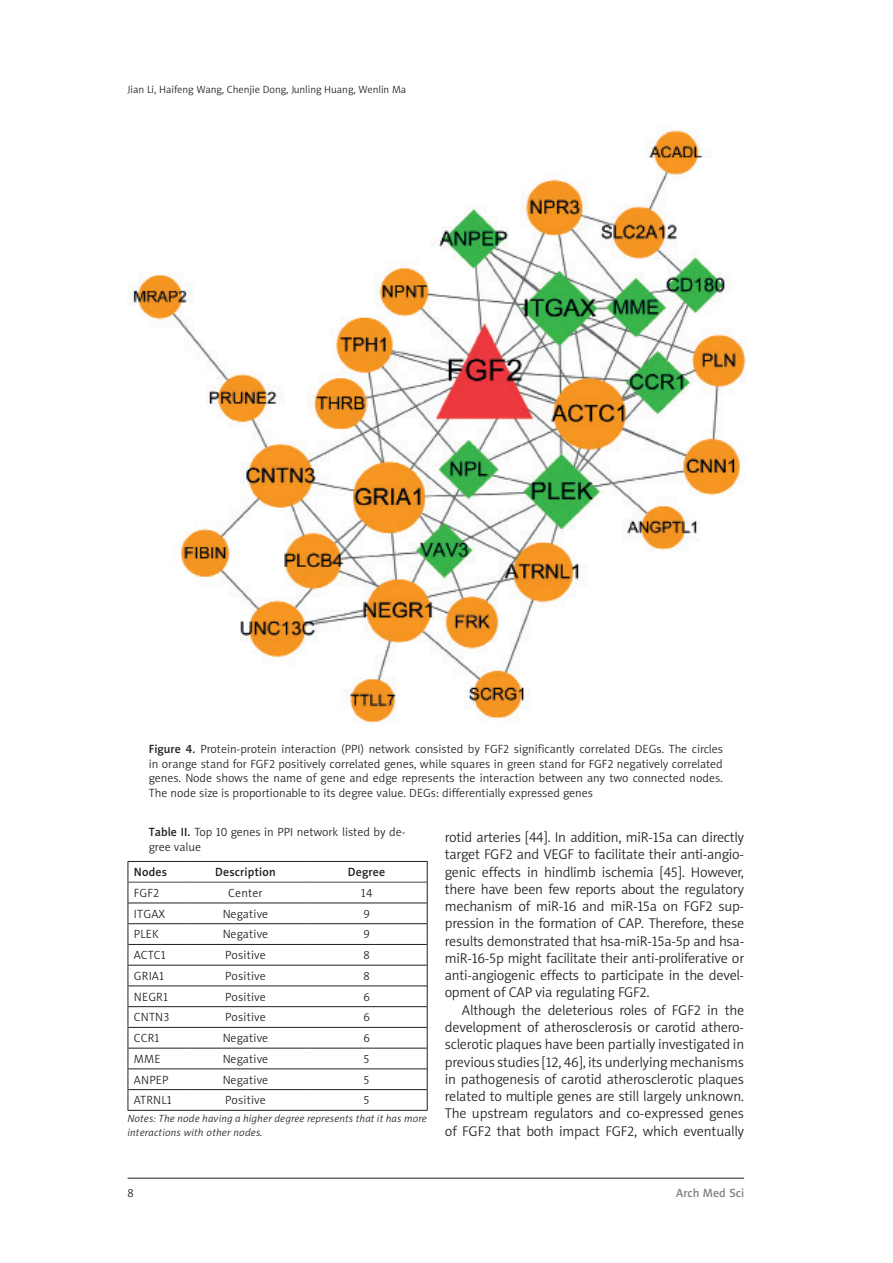
<style>
.page{position:relative;width:893px;height:1263px;background:#fff}
.page>*{position:absolute;margin:0;border:0;box-sizing:border-box;transform-origin:0 0}
.t1{font:14.25px/17.2px "Naomi Sans EFN Light";letter-spacing:-.015em;color:#231f20;text-align:justify}
.t2{font:12px/14.4px "Naomi Sans EFN Light";letter-spacing:.015em;color:#231f20;text-align:justify}
.t3{font:12px "Naomi Sans EFN Medium";letter-spacing:.015em;color:#231f20}
.t4{font:12px "Naomi Sans EFN Medium";color:#808285}
.t5{font:italic 10.5px/13.5px "Naomi Sans EFN Light";letter-spacing:.015em;color:#231f20}
.t6{font:10.5px "Naomi Sans EFN Light";color:#231f20}
.s1{font-family:"Naomi Sans EFN Medium"}
</style>
<div class="page">
<hr style="left:128px;top:1178px;width:616px;height:1px;background:#231f20">
<img style="left:128px;top:128px;width:618px;height:596px">
<hr style="left:128px;top:903px;width:57px;height:1px;background:#231f20">
<hr style="left:185px;top:903px;width:121px;height:1px;background:#231f20">
<hr style="left:306px;top:903px;width:121px;height:1px;background:#231f20">
<hr style="left:128px;top:923px;width:57px;height:1px;background:#231f20">
<hr style="left:185px;top:923px;width:121px;height:1px;background:#231f20">
<hr style="left:306px;top:923px;width:121px;height:1px;background:#231f20">
<hr style="left:128px;top:944px;width:57px;height:1px;background:#231f20">
<hr style="left:185px;top:944px;width:121px;height:1px;background:#231f20">
<hr style="left:306px;top:944px;width:121px;height:1px;background:#231f20">
<hr style="left:128px;top:965px;width:57px;height:1px;background:#231f20">
<hr style="left:185px;top:965px;width:121px;height:1px;background:#231f20">
<hr style="left:306px;top:965px;width:121px;height:1px;background:#231f20">
<hr style="left:128px;top:986px;width:57px;height:1px;background:#231f20">
<hr style="left:185px;top:986px;width:121px;height:1px;background:#231f20">
<hr style="left:306px;top:986px;width:121px;height:1px;background:#231f20">
<hr style="left:128px;top:1006px;width:57px;height:1px;background:#231f20">
<hr style="left:185px;top:1006px;width:121px;height:1px;background:#231f20">
<hr style="left:306px;top:1006px;width:121px;height:1px;background:#231f20">
<hr style="left:128px;top:1027px;width:57px;height:1px;background:#231f20">
<hr style="left:185px;top:1027px;width:121px;height:1px;background:#231f20">
<hr style="left:306px;top:1027px;width:121px;height:1px;background:#231f20">
<hr style="left:128px;top:1048px;width:57px;height:1px;background:#231f20">
<hr style="left:185px;top:1048px;width:121px;height:1px;background:#231f20">
<hr style="left:306px;top:1048px;width:121px;height:1px;background:#231f20">
<hr style="left:128px;top:1068px;width:57px;height:1px;background:#231f20">
<hr style="left:185px;top:1068px;width:121px;height:1px;background:#231f20">
<hr style="left:306px;top:1068px;width:121px;height:1px;background:#231f20">
<hr style="left:128px;top:1089px;width:57px;height:1px;background:#231f20">
<hr style="left:185px;top:1089px;width:121px;height:1px;background:#231f20">
<hr style="left:306px;top:1089px;width:121px;height:1px;background:#231f20">
<hr style="left:128px;top:881px;width:57px;height:2px;background:#808285">
<hr style="left:185px;top:881px;width:121px;height:2px;background:#808285">
<hr style="left:306px;top:881px;width:121px;height:2px;background:#808285">
<hr style="left:128px;top:861px;width:57px;height:1px;background:#231f20">
<hr style="left:185px;top:861px;width:121px;height:1px;background:#231f20">
<hr style="left:306px;top:861px;width:122px;height:1px;background:#231f20">
<svg style="left:128px;top:862px;width:1px;height:248px"></svg>
<svg style="left:427px;top:862px;width:1px;height:248px"></svg>
<hr style="left:128px;top:1110px;width:57px;height:1px;background:#231f20">
<hr style="left:185px;top:1110px;width:121px;height:1px;background:#231f20">
<hr style="left:306px;top:1110px;width:122px;height:1px;background:#231f20">
<p class="t6" style="left:128px;top:83px;width:280px">Jian Li, Haifeng Wang, Chenjie Dong, Junling Huang, Wenlin Ma</p>
<p class="t2" style="left:149px;top:742px;width:576px"><span class="s1">Figure 4.</span> Protein-protein interaction (PPI) network consisted by FGF2 significantly correlated DEGs. The circles in orange stand for FGF2 positively correlated genes, while squares in green stand for FGF2 negatively correlated genes. Node shows the name of gene and edge represents the interaction between any two connected nodes.<br>The node size is proportionable to its degree value. DEGs: differentially expressed genes</p>
<p class="t2" style="left:149px;top:825px;width:258px"><span class="s1">Table II.</span> Top 10 genes in PPI network listed by de&shy;gree value</p>
<p class="t3" style="left:134px;top:865px;width:35px">Nodes</p>
<p class="t3" style="left:215px;top:865px;width:62px">Description</p>
<p class="t3" style="left:348px;top:865px;width:39px">Degree</p>
<p class="t2" style="left:134px;top:886px;width:27px">FGF2</p>
<p class="t2" style="left:228px;top:886px;width:36px">Center</p>
<p class="t2" style="left:361px;top:886px;width:13px">14</p>
<p class="t2" style="left:134px;top:906px;width:33px">ITGAX</p>
<p class="t2" style="left:223px;top:906px;width:47px">Negative</p>
<p class="t2" style="left:363px;top:906px;width:8px">9</p>
<p class="t2" style="left:134px;top:927px;width:27px">PLEK</p>
<p class="t2" style="left:223px;top:927px;width:47px">Negative</p>
<p class="t2" style="left:363px;top:927px;width:8px">9</p>
<p class="t2" style="left:134px;top:948px;width:33px">ACTC1</p>
<p class="t2" style="left:225px;top:948px;width:42px">Positive</p>
<p class="t2" style="left:363px;top:948px;width:8px">8</p>
<p class="t2" style="left:134px;top:969px;width:32px">GRIA1</p>
<p class="t2" style="left:225px;top:969px;width:42px">Positive</p>
<p class="t2" style="left:363px;top:969px;width:8px">8</p>
<p class="t2" style="left:134px;top:989px;width:36px">NEGR1</p>
<p class="t2" style="left:225px;top:989px;width:42px">Positive</p>
<p class="t2" style="left:363px;top:989px;width:8px">6</p>
<p class="t2" style="left:134px;top:1010px;width:37px">CNTN3</p>
<p class="t2" style="left:225px;top:1010px;width:42px">Positive</p>
<p class="t2" style="left:363px;top:1010px;width:8px">6</p>
<p class="t2" style="left:134px;top:1031px;width:27px">CCR1</p>
<p class="t2" style="left:223px;top:1031px;width:47px">Negative</p>
<p class="t2" style="left:363px;top:1031px;width:8px">6</p>
<p class="t2" style="left:134px;top:1052px;width:28px">MME</p>
<p class="t2" style="left:223px;top:1052px;width:47px">Negative</p>
<p class="t2" style="left:364px;top:1052px;width:8px">5</p>
<p class="t2" style="left:134px;top:1072px;width:36px">ANPEP</p>
<p class="t2" style="left:223px;top:1072px;width:47px">Negative</p>
<p class="t2" style="left:364px;top:1072px;width:8px">5</p>
<p class="t2" style="left:134px;top:1093px;width:39px">ATRNL1</p>
<p class="t2" style="left:225px;top:1093px;width:42px">Positive</p>
<p class="t2" style="left:364px;top:1093px;width:8px">5</p>
<p class="t5" style="left:128px;top:1112px;width:301px">Notes: The node having a higher degree represents that it has more interactions with other nodes.</p>
<p class="t1" style="left:445px;top:829px;width:301px">rotid arteries [44]. In addition, miR-15a can directly target FGF2 and VEGF to facilitate their anti-angio&shy;genic effects in hindlimb ischemia [45]. However, there have been few reports about the regulatory mechanism of miR-16 and miR-15a on FGF2 sup&shy;pression in the formation of CAP. Therefore, these results demonstrated that hsa-miR-15a-5p and hsa&shy;miR-16-5p might facilitate their anti-proliferative or anti-angiogenic effects to participate in the devel&shy;opment of CAP via regulating FGF2.</p>
<p class="t1" style="left:445px;top:1001px;width:301px;text-indent:17px">Although the deleterious roles of FGF2 in the development of atherosclerosis or carotid athero&shy;sclerotic plaques have been partially investigated in previous studies [12, 46], its underlying mechanisms in pathogenesis of carotid atherosclerotic plaques related to multiple genes are still largely unknown.<br>The upstream regulators and co-expressed genes of FGF2 that both impact FGF2, which eventually</p>
<p class="t2" style="left:128px;top:1186px;width:8px">8</p>
<p class="t4" style="left:676px;top:1186px;width:69px">Arch Med Sci</p>
</div>
